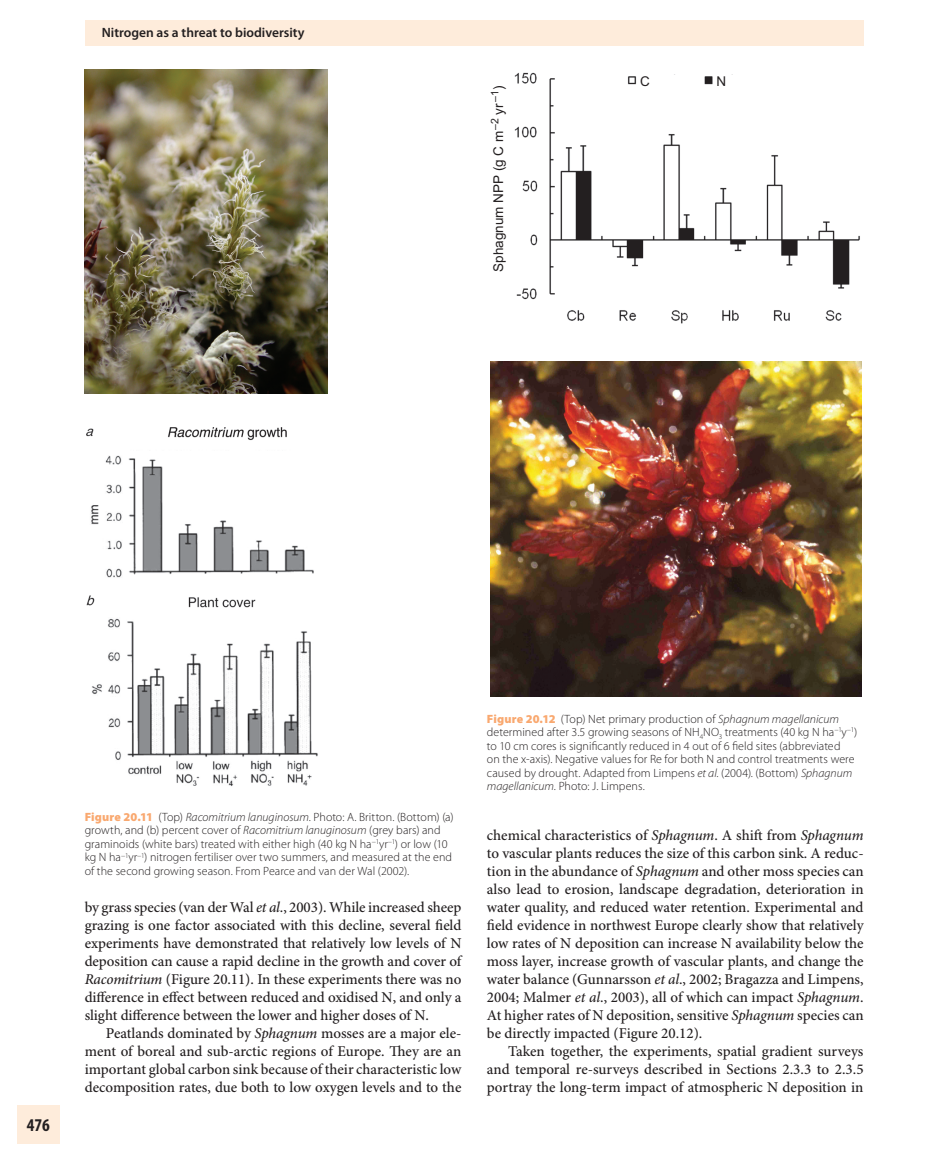
<style>
.page{position:relative;width:932px;height:1173px;background:#fff}
.page>*{position:absolute;margin:0;border:0;box-sizing:border-box;transform-origin:0 0}
.t1{font:700 condensed 18px "Myriad Pro";color:#231f20}
.t2{font:500 15px/18px "Minion Pro";color:#231f20;text-align:justify}
.t3{font:600 13.5px "Myriad Pro";color:#231f20}
.t4{font:13.5px "Arial";color:#231f20}
.t5{font:300 12px/13.5px "Myriad Pro";color:#231f20}
.s1{font-weight:900;color:#f9a86f}
.s2{font-style:italic}
</style>
<div class="page">
<div style="left:85px;top:21px;width:778px;height:25px;background:#feecdb"></div>
<div style="left:17px;top:1105px;width:43px;height:38px;background:#feecdb"></div>
<img style="left:85px;top:70px;width:242px;height:323px">
<img style="left:87px;top:427px;width:231px;height:359px">
<img style="left:514px;top:72px;width:346px;height:252px">
<div style="left:638px;top:75px;width:42px;height:21px;background:#fff"></div>
<div style="left:713px;top:75px;width:68px;height:21px;background:#fff"></div>
<img style="left:490px;top:362px;width:371px;height:335px">
<p class="t3" style="left:102px;top:27px;width:204px">Nitrogen as a threat to biodiversity</p>
<p class="t4" style="left:490px;top:272px;width:187px;rotate:-90deg">Sphagnum NPP (g C m<sup>–2</sup> yr<sup>–1</sup>)</p>
<p class="t4" style="left:640px;top:74px;width:11px">C</p>
<p class="t4" style="left:716px;top:74px;width:11px">N</p>
<p class="t1" style="left:27px;top:1118px;width:25px">476</p>
<p class="t5" style="left:85px;top:811px;width:370px"><span class="s1">Figure 20.11</span> (Top) <span class="s2">Racomitrium lanuginosum</span> . Photo: A. Britton. (Bottom) (a) growth, and (b) percent cover of <span class="s2">Racomitrium lanuginosum</span> (grey bars) and graminoids (white bars) treated with either high (40 kg N ha <sup>−1</sup> yr <sup>−1</sup> ) or low (10 kg N ha <sup>−1</sup> yr <sup>−1</sup> ) nitrogen fertiliser over two summers, and measured at the end of the second growing season. From Pearce and van der Wal ( 2002 ).</p>
<p class="t2" style="left:85px;top:899px;width:378px">by grass species (van der Wal <span class="s2">et al</span> ., 2003 ). While increased sheep grazing is one factor associated with this decline, several field experiments have demonstrated that relatively low levels of N deposition can cause a rapid decline in the growth and cover of <span class="s2">Racomitrium</span> ( Figure 20.11 ). In these experiments there was no difference in effect between reduced and oxidised N, and only a slight difference between the lower and higher doses of N.</p>
<p class="t2" style="left:85px;top:1025px;width:378px;text-indent:21px">Peatlands dominated by <span class="s2">Sphagnum</span> mosses are a major ele&shy;ment of boreal and sub-arctic regions of Europe. They are an important global carbon sink because of their characteristic low decomposition rates, due both to low oxygen levels and to the</p>
<p class="t5" style="left:487px;top:713px;width:372px"><span class="s1">Figure 20.12</span> (Top) Net primary production of <span class="s2">Sphagnum magellanicum </span>determined after 3.5 growing seasons of NH <sub>4</sub> NO <sub>3</sub> treatments (40 kg N ha <sup>−1</sup> y <sup>−1</sup> ) to 10 cm cores is significantly reduced in 4 out of 6 field sites (abbreviated<br>on the x-axis). Negative values for Re for both N and control treatments were caused by drought. Adapted from Limpens <span class="s2">et al</span> . ( 2004 ). (Bottom) <span class="s2">Sphagnum magellanicum</span> . Photo: J. Limpens.</p>
<p class="t2" style="left:487px;top:828px;width:378px">chemical characteristics of <span class="s2">Sphagnum</span> . A shift from <span class="s2">Sphagnum </span>to vascular plants reduces the size of this carbon sink. A reduc&shy;tion in the abundance of <span class="s2">Sphagnum</span> and other moss species can also lead to erosion, landscape degradation, deterioration in water quality, and reduced water retention. Experimental and field evidence in northwest Europe clearly show that relatively low rates of N deposition can increase N availability below the moss layer, increase growth of vascular plants, and change the water balance (Gunnarsson <span class="s2">et al</span> ., 2002 ; Bragazza and Limpens, 2004 ; Malmer <span class="s2">et al</span> ., 2003 ), all of which can impact <span class="s2">Sphagnum</span> .<br>At higher rates of N deposition, sensitive <span class="s2">Sphagnum</span> species can be directly impacted ( Figure 20.12 ).</p>
<p class="t2" style="left:487px;top:1044px;width:378px;text-indent:21px">Taken together, the experiments, spatial gradient surveys and temporal re-surveys described in Sections 2.3.3 to 2.3.5 portray the long-term impact of atmospheric N deposition in</p>
</div>
